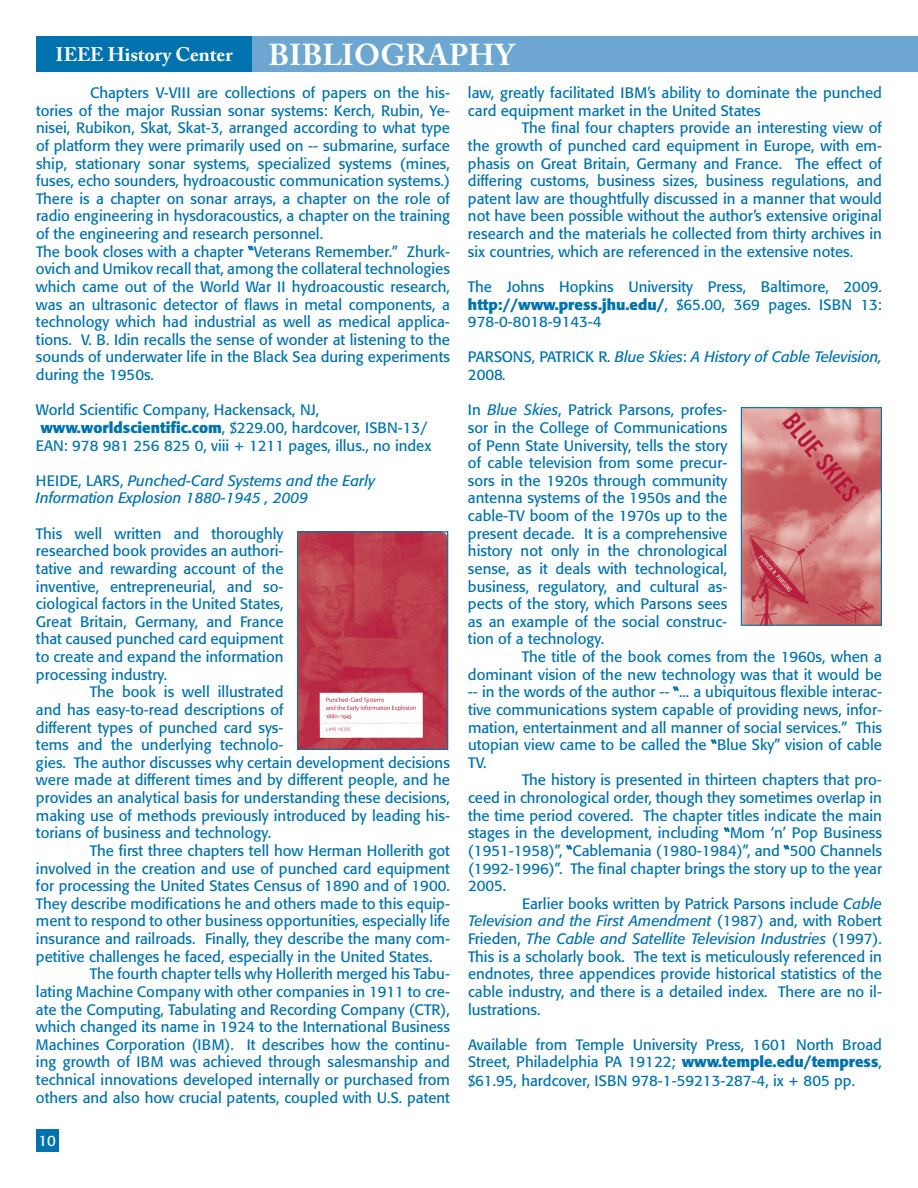
<style>
.page{position:relative;width:918px;height:1188px;background:#fff}
.page>*{position:absolute;margin:0;border:0;box-sizing:border-box;transform-origin:0 0}
.t1{font:700 30px "Adobe Caslon Pro";letter-spacing:.01em;color:#fff}
.t2{font:700 19.5px "Adobe Caslon Pro";color:#fff}
.t3{font:15px/17.5px "Formata BQ";color:#0073ae;text-align:justify}
.t4{font:italic 15px/17.7px "Formata BQ";color:#0073ae}
.t5{font:15px "Formata BQ";color:#fff}
.s1{font-family:"Skia"}
.s2{font-weight:700}
.s3{font-style:normal}
.s4{font-style:italic}
</style>
<div class="page">
<div style="left:36px;top:36px;width:882px;height:36px;background:#6da7d1"></div>
<div style="left:36px;top:36px;width:216px;height:36px;background:#0073ae"></div>
<div style="left:36px;top:1130px;width:22px;height:22px;background:#0073ae"></div>
<svg style="left:248px;top:246px;width:6px;height:4px"></svg>
<svg style="left:673px;top:686px;width:6px;height:5px"></svg>
<svg style="left:711px;top:739px;width:6px;height:5px"></svg>
<svg style="left:724px;top:827px;width:6px;height:5px"></svg>
<svg style="left:566px;top:845px;width:6px;height:5px"></svg>
<svg style="left:784px;top:845px;width:5px;height:5px"></svg>
<img style="left:299px;top:533px;width:147px;height:215px">
<div style="left:297px;top:531px;width:151px;height:219px;border:1px solid #0073ae"></div>
<img style="left:743px;top:409px;width:137px;height:215px">
<div style="left:741px;top:407px;width:141px;height:219px;border:1px solid #0073ae"></div>
<h1 class="t1" style="left:268px;top:37px;width:247px">BIBLIOGRAPHY</h1>
<p class="t3" style="left:36px;top:84px;width:416px;text-align:left;text-indent:54px">Chapters V-VIII are collections of papers on the his&shy;tories of the major Russian sonar systems: Kerch, Rubin, Ye&shy;nisei, Rubikon, Skat, Skat-3, arranged according to what type of platform they were primarily used on -- submarine, surface ship, stationary sonar systems, specialized systems (mines, fuses, echo sounders, hydroacoustic communication systems.)<br>There is a chapter on sonar arrays, a chapter on the role of radio engineering in hysdoracoustics, a chapter on the training of the engineering and research personnel.<br>The book closes with a chapter <span class="s1">“</span>Veterans Remember.” Zhurk&shy;ovich and Umikov recall that, among the collateral technologies which came out of the World War II hydroacoustic research, was an ultrasonic detector of flaws in metal components, a technology which had industrial as well as medical applica&shy;tions. V. B. Idin recalls the sense of wonder at listening to the sounds of underwater life in the Black Sea during experiments during the 1950s.</p>
<p class="t3" style="left:36px;top:401px;width:397px;text-align:left">World Scientific Company, Hackensack, NJ, <span class="s2">www.worldscientific.com</span>, $229.00, hardcover, ISBN-13/<br>EAN: 978 981 256 825 0, viii + 1211 pages, illus., no index</p>
<p class="t4" style="left:36px;top:472px;width:341px"><span class="s3">HEIDE, LARS,</span> Punched-Card Systems and the Early<br>Information Explosion 1880-1945 , 2009</p>
<p class="t3" style="left:36px;top:525px;width:249px">This well written and thoroughly researched book provides an authori&shy;tative and rewarding account of the inventive, entrepreneurial, and so&shy;ciological factors in the United States, Great Britain, Germany, and France that caused punched card equipment to create and expand the information processing industry.</p>
<p class="t3" style="left:36px;top:683px;width:416px;text-align:left;text-indent:54px">The book is well illustrated<br>and has easy-to-read descriptions of<br>different types of punched card sys-<br>tems and the underlying technolo-<br>gies. The author discusses why certain development decisions were made at different times and by different people, and he provides an analytical basis for understanding these decisions, making use of methods previously introduced by leading his&shy;torians of business and technology.</p>
<p class="t3" style="left:36px;top:842px;width:416px;text-indent:54px">The first three chapters tell how Herman Hollerith got involved in the creation and use of punched card equipment for processing the United States Census of 1890 and of 1900.<br>They describe modifications he and others made to this equip&shy;ment to respond to other business opportunities, especially life insurance and railroads. Finally, they describe the many com&shy;petitive challenges he faced, especially in the United States.</p>
<p class="t3" style="left:36px;top:965px;width:416px;text-indent:54px">The fourth chapter tells why Hollerith merged his Tabu&shy;lating Machine Company with other companies in 1911 to cre&shy;ate the Computing, Tabulating and Recording Company (CTR), which changed its name in 1924 to the International Business Machines Corporation (IBM). It describes how the continu&shy;ing growth of IBM was achieved through salesmanship and technical innovations developed internally or purchased from others and also how crucial patents, coupled with U.S. patent</p>
<h2 class="t2" style="left:56px;top:43px;width:179px">IEEE History Center</h2>
<p class="t3" style="left:468px;top:84px;width:415px">law, greatly facilitated IBM’s ability to dominate the punched card equipment market in the United States</p>
<p class="t3" style="left:468px;top:119px;width:416px;text-indent:54px">The final four chapters provide an interesting view of the growth of punched card equipment in Europe, with em&shy;phasis on Great Britain, Germany and France. The effect of differing customs, business sizes, business regulations, and patent law are thoughtfully discussed in a manner that would not have been possible without the author’s extensive original research and the materials he collected from thirty archives in six countries, which are referenced in the extensive notes.</p>
<p class="t3" style="left:468px;top:278px;width:415px">The Johns Hopkins University Press, Baltimore, 2009. <span class="s2">http://www.press.jhu.edu/</span>, $65.00, 369 pages. ISBN 13:<br>978-0-8018-9143-4</p>
<p class="t4" style="left:468px;top:348px;width:415px"><span class="s3">PARSONS, PATRICK R.</span> Blue Skies<span class="s3">:</span> A History of Cable Television,<br><span class="s3">2008</span>.</p>
<p class="t3" style="left:468px;top:401px;width:261px">In <span class="s4">Blue Skies</span>, Patrick Parsons, profes&shy;sor in the College of Communications of Penn State University, tells the story of cable television from some precur&shy;sors in the 1920s through community antenna systems of the 1950s and the cable-TV boom of the 1970s up to the present decade. It is a comprehensive history not only in the chronological sense, as it deals with technological, business, regulatory, and cultural as&shy;pects of the story, which Parsons sees as an example of the social construc&shy;tion of a technology.</p>
<p class="t3" style="left:468px;top:648px;width:416px;text-indent:54px">The title of the book comes from the 1960s, when a dominant vision of the new technology was that it would be -- in the words of the author -- <span class="s1">“</span>... a ubiquitous flexible interac&shy;tive communications system capable of providing news, infor&shy;mation, entertainment and all manner of social services.” This utopian view came to be called the <span class="s1">“</span>Blue Sky” vision of cable TV.</p>
<p class="t3" style="left:468px;top:771px;width:416px;text-indent:54px">The history is presented in thirteen chapters that pro&shy;ceed in chronological order, though they sometimes overlap in the time period covered. The chapter titles indicate the main stages in the development, including <span class="s1">“</span>Mom ‘n’ Pop Business (1951-1958)”, <span class="s1">“</span>Cablemania (1980-1984)”, and <span class="s1">“</span>500 Channels (1992-1996)”. The final chapter brings the story up to the year 2005.</p>
<p class="t3" style="left:468px;top:895px;width:416px;text-indent:54px">Earlier books written by Patrick Parsons include <span class="s4">Cable Television and the First Amendment</span> (1987) and, with Robert Frieden, <span class="s4">The Cable and Satellite Television Industries</span> (1997).<br>This is a scholarly book. The text is meticulously referenced in endnotes, three appendices provide historical statistics of the cable industry, and there is a detailed index. There are no il&shy;lustrations.</p>
<p class="t3" style="left:468px;top:1035px;width:415px;line-height:18.1px">Available from Temple University Press, 1601 North Broad Street, Philadelphia PA 19122; <span class="s2">www.temple.edu/tempress</span>, $61.95, hardcover, ISBN 978-1-59213-287-4, ix + 805 pp.</p>
<p class="t5" style="left:38px;top:1132px;width:19px">10</p>
</div>
